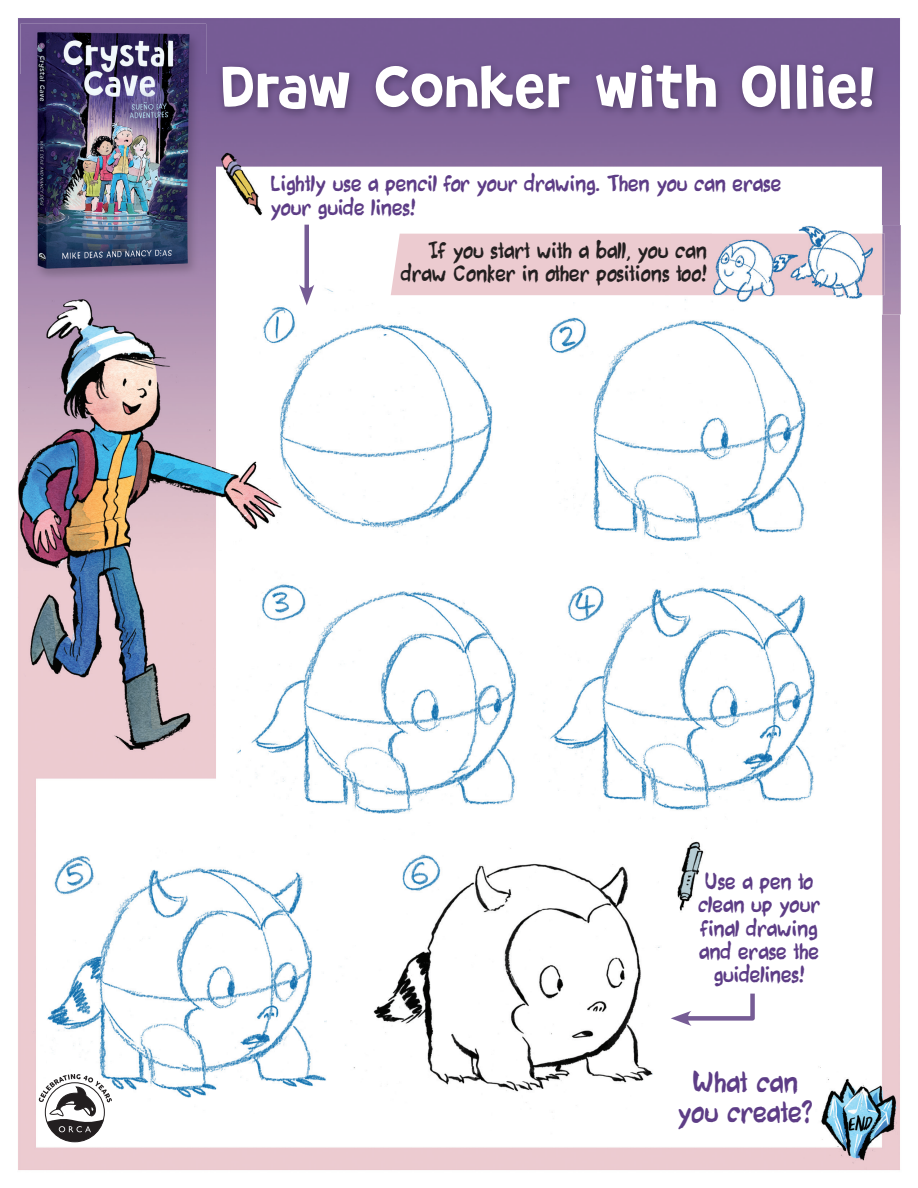
<style>
.page{position:relative;width:918px;height:1188px;background:#fff}
.page>*{position:absolute;margin:0;border:0;box-sizing:border-box;transform-origin:0 0}
.t1{font:52.5px "Dinghy";color:#fff}
.t2{font:25.5px/30.6px "Mike Deas Bubbles 03";color:#5d3d86;text-align:center}
.t3{font:19.5px/23.4px "Mike Deas Bubbles 03";color:#5d3d86}
.t4{font:19.5px/23.4px "Mike Deas Bubbles 03";color:#231f20;text-align:right}
</style>
<div class="page">
<img style="left:18px;top:18px;width:883px;height:1152px">
<img style="left:46px;top:840px;width:625px;height:290px">
<img style="left:242px;top:564px;width:604px;height:265px">
<div style="left:713px;top:203px;width:159px;height:72px;background:#fff"></div>
<div style="left:391px;top:234px;width:280px;height:61px;background:#eccbd0"></div>
<img style="left:671px;top:225px;width:230px;height:89px">
<img style="left:713px;top:225px;width:159px;height:9px">
<img style="left:671px;top:234px;width:214px;height:61px">
<img style="left:33px;top:74px;width:168px;height:208px">
<img style="left:20px;top:24px;width:186px;height:50px">
<img style="left:20px;top:74px;width:13px;height:202px">
<img style="left:201px;top:74px;width:5px;height:202px">
<svg style="left:39px;top:1074px;width:73px;height:68px"></svg>
<img style="left:216px;top:59px;width:667px;height:61px">
<div style="left:304px;top:225px;width:5px;height:68px;background:#765c95"></div>
<svg style="left:299px;top:285px;width:15px;height:20px"></svg>
<svg style="left:671px;top:989px;width:86px;height:37px"></svg>
<h1 class="t1" style="left:220px;top:47px;width:657px">Draw Conker with Ollie!</h1>
<p class="t3" style="left:270px;top:172px;width:512px">Lightly use a pencil for your drawing. Then you can erase your guide lines!</p>
<p class="t4" style="left:401px;top:239px;width:308px">If you start with a ball, you can draw Conker in other positions too!</p>
<p class="t3" style="left:698px;top:870px;width:124px;text-align:center">Use a pen to clean up your final drawing and erase the guidelines!</p>
<h2 class="t2" style="left:678px;top:1067px;width:136px">What can you create?</h2>
</div>
